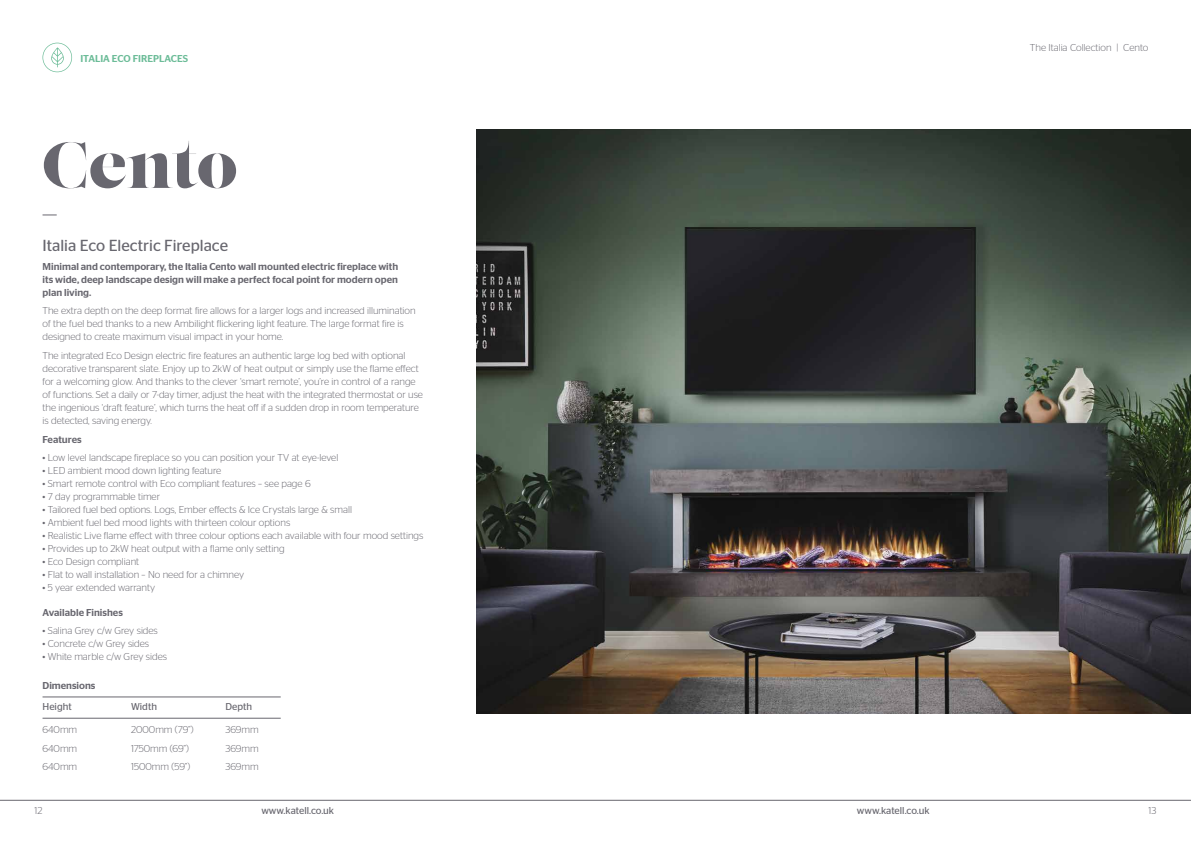
<style>
.page{position:relative;width:1191px;height:842px;background:#fff}
.page>*{position:absolute;margin:0;border:0;box-sizing:border-box;transform-origin:0 0}
.t1{font:65px "Lust Display";color:#68676f}
.t2{font:16px "Stag Sans";color:#68676f}
.t3{font:300 10px/13px "Stag Sans";color:#68676f}
.t4{font:500 10px/13px "Stag Sans";color:#68676f;text-align:justify}
.t5{font:10px "Stag Sans";color:#68676f}
.t6{font:500 10px "Stag Sans";color:#6cbc98}
</style>
<div class="page">
<hr style="left:0;top:800px;width:1191px;height:1px;background:#68676f">
<img style="left:476px;top:129px;width:715px;height:585px">
<hr style="left:43px;top:697px;width:238px;height:1px;background:#68676f">
<hr style="left:43px;top:718px;width:238px;height:1px;background:#68676f">
<svg style="left:43px;top:214px;width:14px;height:1px"></svg>
<svg style="left:42px;top:43px;width:30px;height:29px"></svg>
<p class="t6" style="left:80px;top:53px;width:109px">ITALIA ECO FIREPLACES</p>
<h1 class="t1" style="left:43px;top:125px;width:197px">Cento</h1>
<h2 class="t2" style="left:43px;top:236px;width:187px">Italia Eco Electric Fireplace</h2>
<p class="t4" style="left:43px;top:260px;width:357px">Minimal and contemporary, the Italia Cento wall mounted electric fireplace with its wide, deep landscape design will make a perfect focal point for modern open plan living.</p>
<p class="t3" style="left:43px;top:304px;width:375px">The extra depth on the deep format fire allows for a larger logs and increased illumination of the fuel bed thanks to a new Ambilight flickering light feature. The large format fire is designed to create maximum visual impact in your home.</p>
<p class="t3" style="left:43px;top:349px;width:382px">The integrated Eco Design electric fire features an authentic large log bed with optional decorative transparent slate. Enjoy up to 2kW of heat output or simply use the flame effect for a welcoming glow. And thanks to the clever ‘smart remote’, you’re in control of a range of functions. Set a daily or 7-day timer, adjust the heat with the integrated thermostat or use the ingenious ‘draft feature’, which turns the heat off if a sudden drop in room temperature is detected, saving energy.</p>
<p class="t4" style="left:43px;top:433px;width:41px">Features</p>
<p class="t3" style="left:43px;top:451px;width:297px">• Low level landscape fireplace so you can position your TV at eye-level</p>
<p class="t3" style="left:43px;top:464px;width:180px">• LED ambient mood down lighting feature</p>
<p class="t3" style="left:43px;top:477px;width:270px">• Smart remote control with Eco compliant features – see page 6</p>
<p class="t3" style="left:43px;top:490px;width:119px">• 7 day programmable timer</p>
<p class="t3" style="left:43px;top:503px;width:311px">• Tailored fuel bed options. Logs, Ember effects &amp; Ice Crystals large &amp; small</p>
<p class="t3" style="left:43px;top:516px;width:249px">• Ambient fuel bed mood lights with thirteen colour options</p>
<p class="t3" style="left:43px;top:529px;width:382px">• Realistic Live flame effect with three colour options each available with four mood settings</p>
<p class="t3" style="left:43px;top:542px;width:243px">• Provides up to 2kW heat output with a flame only setting</p>
<p class="t3" style="left:43px;top:555px;width:98px">• Eco Design compliant</p>
<p class="t3" style="left:43px;top:568px;width:203px">• Flat to wall installation – No need for a chimney</p>
<p class="t3" style="left:43px;top:581px;width:114px">• 5 year extended warranty</p>
<p class="t4" style="left:43px;top:606px;width:82px">Available Finishes</p>
<p class="t3" style="left:43px;top:624px;width:117px">• Salina Grey c/w Grey sides</p>
<p class="t3" style="left:43px;top:637px;width:108px">• Concrete c/w Grey sides</p>
<p class="t3" style="left:43px;top:650px;width:126px">• White marble c/w Grey sides</p>
<p class="t4" style="left:43px;top:679px;width:54px">Dimensions</p>
<p class="t5" style="left:43px;top:701px;width:31px">Height</p>
<p class="t5" style="left:131px;top:701px;width:27px">Width</p>
<p class="t5" style="left:225px;top:701px;width:28px">Depth</p>
<p class="t3" style="left:43px;top:720px;width:36px;line-height:18.7px;text-align:justify">640mm 640mm 640mm</p>
<p class="t3" style="left:131px;top:720px;width:64px;line-height:18.7px">2000mm (79”)<br>1750mm (69”)<br>1500mm (59”)</p>
<p class="t3" style="left:225px;top:720px;width:35px;line-height:18.7px;text-align:justify">369mm 369mm 369mm</p>
<p class="t3" style="left:1030px;top:40px;width:120px">The Italia Collection | Cento</p>
<p class="t3" style="left:35px;top:803px;width:9px">12</p>
<p class="t5" style="left:261px;top:804px;width:74px">www.katell.co.uk</p>
<p class="t5" style="left:857px;top:804px;width:74px">www.katell.co.uk</p>
<p class="t3" style="left:1148px;top:803px;width:9px">13</p>
</div>
